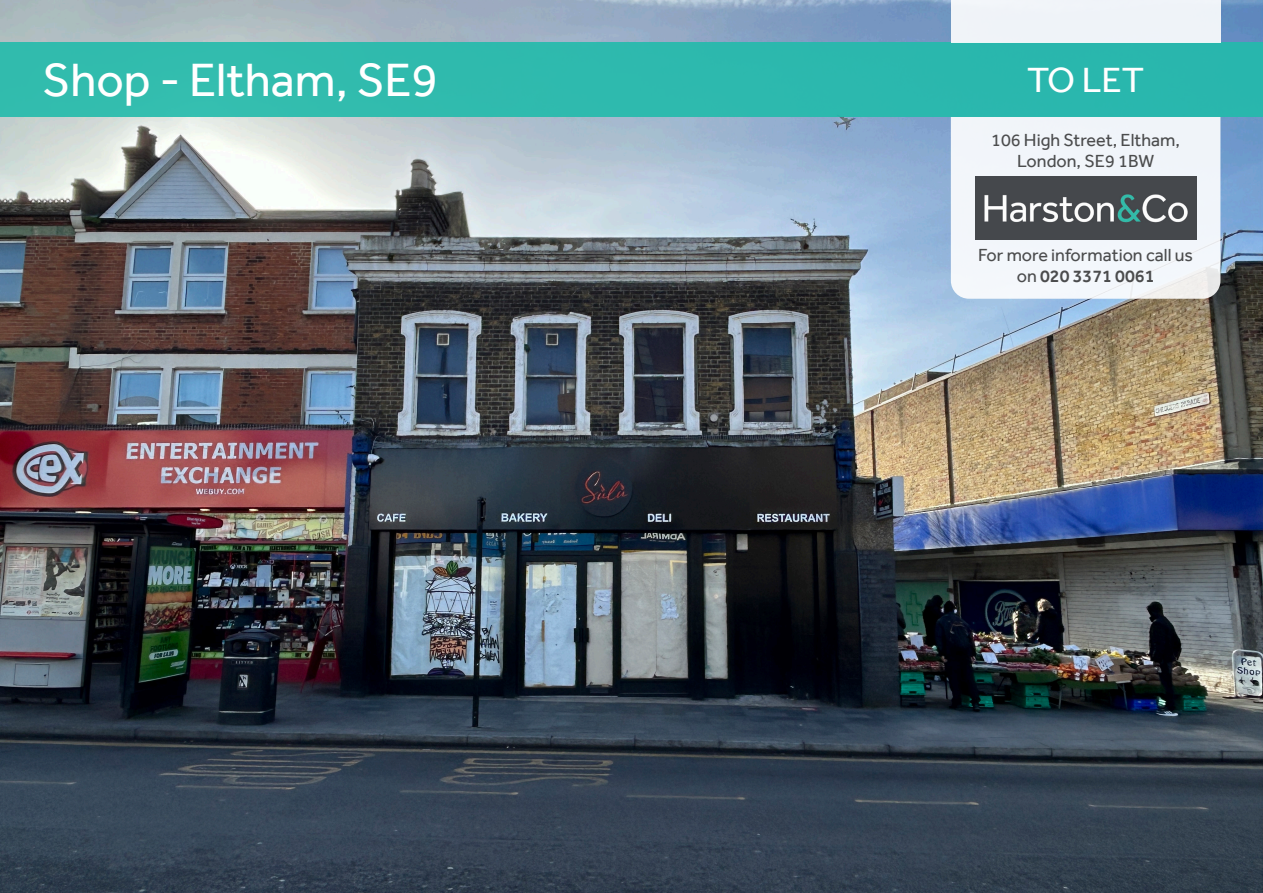
<style>
.page{position:relative;width:1263px;height:893px;background:#fff}
.page>*{position:absolute;margin:0;border:0;box-sizing:border-box;transform-origin:0 0}
.t1{font:48px "Effra";color:#fff}
.t2{font:36px "Effra";color:#fff}
.t3{font:18px/21.6px "Effra";color:#4b4c4d;text-align:center}
.s1{font-weight:500}
</style>
<div class="page">
<img style="left:0;top:0;width:1263px;height:893px">
<div style="left:951px;top:117px;width:269px;height:182px;background:#f2f5fa"></div>
<img style="left:975px;top:176px;width:221px;height:64px">
<div style="left:0;top:43px;width:1263px;height:74px;background:#2ebaae"></div>
<div style="left:951px;top:0;width:269px;height:43px;background:#eff3f8"></div>
<p class="t1" style="left:43px;top:51px;width:397px">Shop - Eltham, SE9</p>
<p class="t2" style="left:1027px;top:58px;width:118px">TO LET</p>
<p class="t3" style="left:991px;top:129px;width:190px">106 High Street, Eltham,<br>London, SE9 1BW</p>
<p class="t3" style="left:978px;top:244px;width:216px">For more information call us on <span class="s1">020 3371 0061</span></p>
</div>
